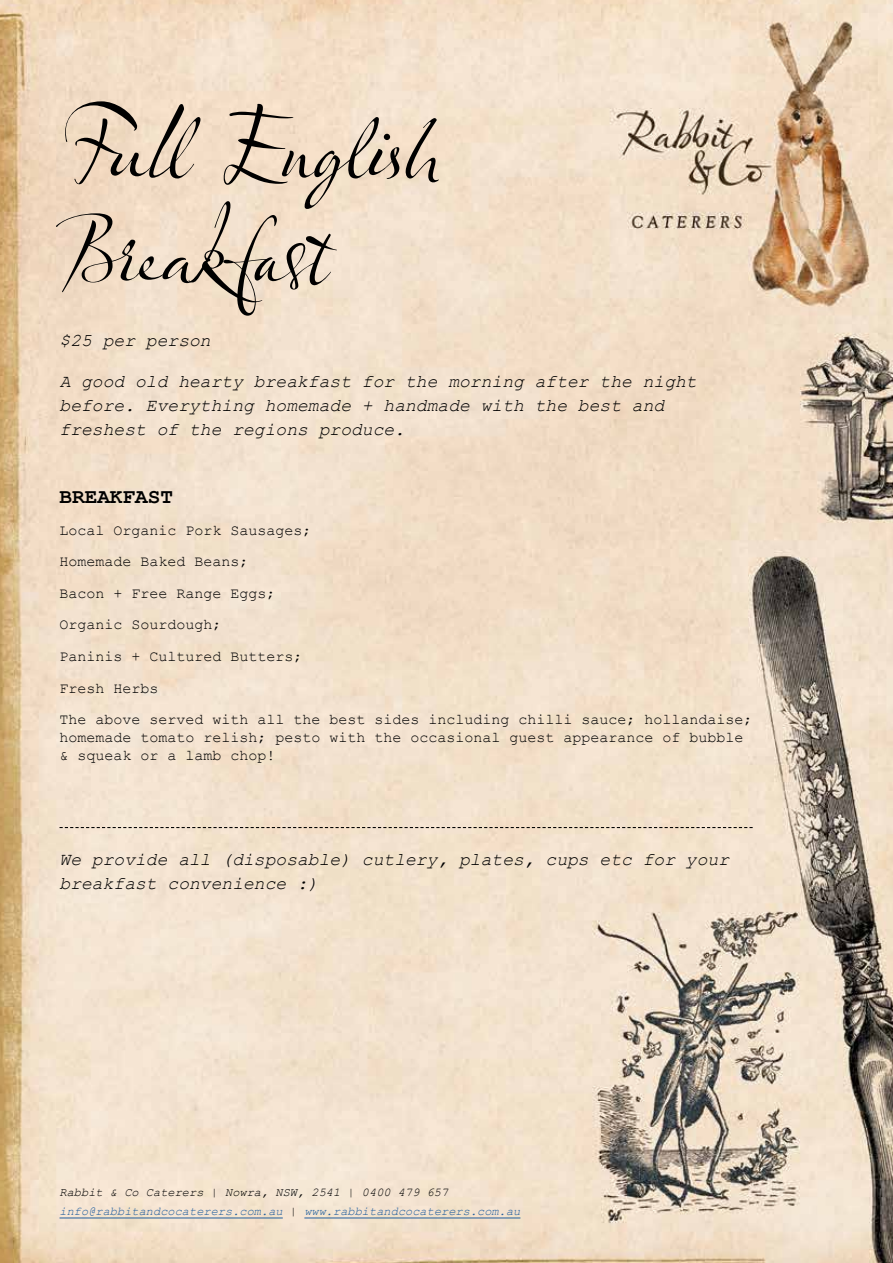
<style>
.page{position:relative;width:893px;height:1263px;background:#fff}
.page>*{position:absolute;margin:0;border:0;box-sizing:border-box;transform-origin:0 0}
.t1{font:90px/105px "Olicana Fine";letter-spacing:-.005em;color:#000}
.t2{font:700 21px "Courier New";color:#000}
.t3{font:italic 18px/24px "Courier New";color:#000}
.t4{font:15px/31.7px "Courier New";color:#000}
.t5{font:italic 12px/19.2px "Courier New";color:#215e9e}
.s1{color:#000}
</style>
<div class="page">
<img style="left:0;top:0;width:893px;height:1263px">
<hr style="left:60px;top:1218px;width:223px;height:1px;background:#215e9e">
<hr style="left:304px;top:1218px;width:216px;height:1px;background:#215e9e">
<svg style="left:60px;top:827px;width:693px;height:1px"></svg>
<h1 class="t1" style="left:60px;top:91px;width:382px">Full English<br>Breakfast</h1>
<p class="t3" style="left:60px;top:328px;width:153px">$25 per person</p>
<p class="t3" style="left:60px;top:369px;width:639px">A good old hearty breakfast for the morning after the night before. Everything homemade + handmade with the best and freshest of the regions produce.</p>
<h2 class="t2" style="left:60px;top:483px;width:115px">BREAKFAST</h2>
<p class="t4" style="left:60px;top:513px;width:695px">Local Organic Pork Sausages;<br>Homemade Baked Beans;<br>Bacon + Free Range Eggs;<br>Organic Sourdough;<br>Paninis + Cultured Butters;<br>Fresh Herbs<br>The above served with all the best sides including chilli sauce; hollandaise;</p>
<p class="t4" style="left:60px;top:728px;width:685px;line-height:18px">homemade tomato relish; pesto with the occasional guest appearance of bubble &amp; squeak or a lamb chop!</p>
<p class="t3" style="left:60px;top:846px;width:671px">We provide all (disposable) cutlery, plates, cups etc for your breakfast convenience :)</p>
<p class="t5" style="left:60px;top:1182px;width:462px"><span class="s1">Rabbit &amp; Co Caterers | Nowra, NSW, 2541 | 0400 479 657 </span>info@rabbitandcocaterers.com.au <span class="s1">|</span> www.rabbitandcocaterers.com.au</p>
</div>
